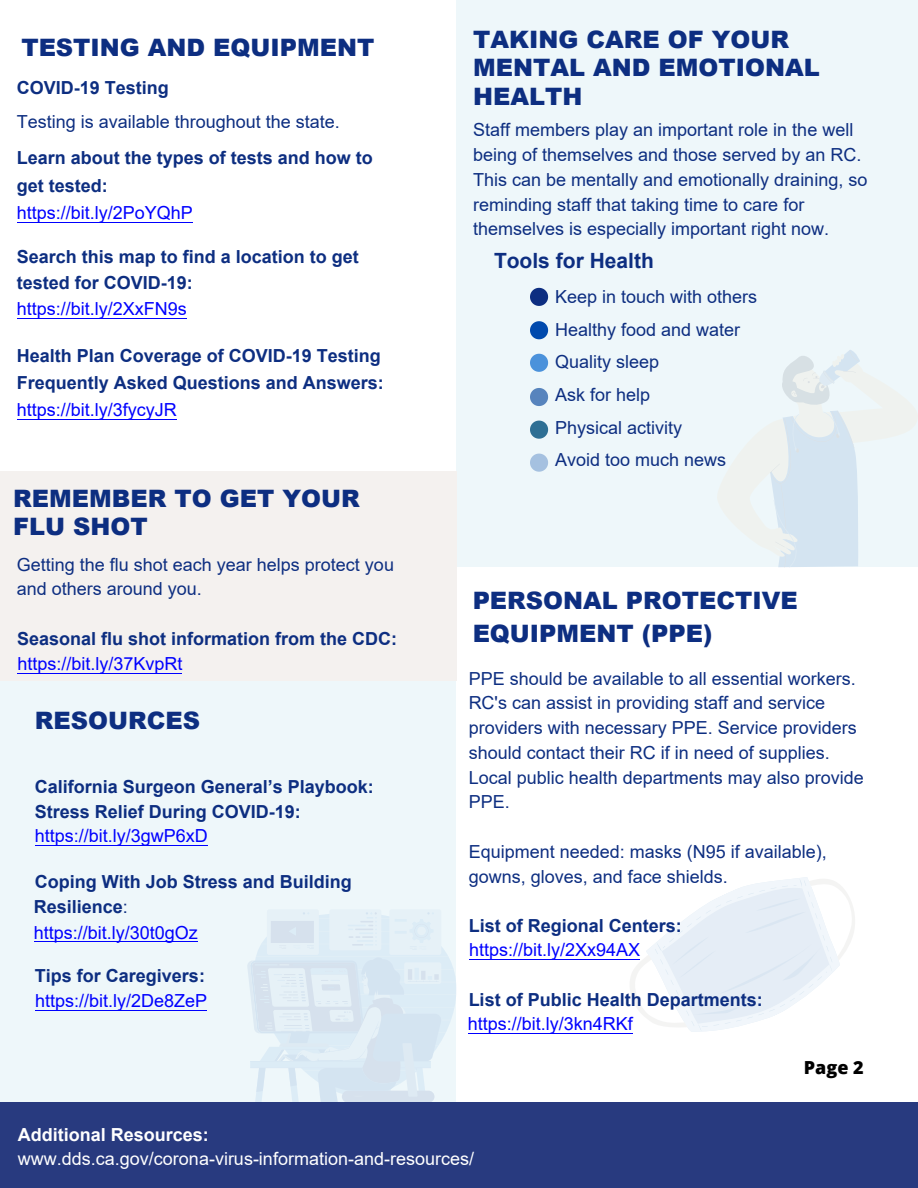
<style>
.page{position:relative;width:918px;height:1188px;background:#eef7fa}
.page>*{position:absolute;margin:0;border:0;box-sizing:border-box;transform-origin:0 0}
.t1{font:900 24px/28.8px "Arial";color:#0d2e81}
.t2{font:700 21px "Arial";color:#0d2e81}
.t3{font:18px/24.8px "Arial";color:#0d2e81}
.t4{font:700 18px/24.5px "Arial";color:#0d2e81}
.t5{font:18px/24.6px "Arial";color:#fff}
.t6{font:18px/25px "Arial";color:#00f}
.t7{font:800 18px "Open Sans";color:#000}
.s1{font-weight:700}
.s2{font-weight:400;color:#00f}
.s3{font-weight:400}
.s4{font-weight:700;color:#0d2e81}
</style>
<div class="page">
<div style="left:456px;top:568px;width:462px;height:534px;background:#fff"></div>
<div style="left:0;top:0;width:456px;height:501px;background:#fff"></div>
<div style="left:0;top:472px;width:457px;height:209px;background:#f4f1ef"></div>
<svg style="left:247px;top:912px;width:209px;height:190px"></svg>
<svg style="left:530px;top:288px;width:18px;height:18px"></svg>
<svg style="left:530px;top:321px;width:18px;height:18px"></svg>
<svg style="left:530px;top:354px;width:18px;height:18px"></svg>
<svg style="left:530px;top:388px;width:18px;height:18px"></svg>
<svg style="left:530px;top:421px;width:18px;height:18px"></svg>
<svg style="left:530px;top:454px;width:18px;height:18px"></svg>
<svg style="left:717px;top:350px;width:201px;height:218px"></svg>
<svg style="left:637px;top:877px;width:218px;height:155px"></svg>
<div style="left:0;top:1102px;width:918px;height:86px;background:#283a7f"></div>
<hr style="left:17px;top:222px;width:175px;height:1px;background:#00f">
<hr style="left:17px;top:318px;width:169px;height:1px;background:#00f">
<hr style="left:17px;top:419px;width:159px;height:1px;background:#00f">
<hr style="left:35px;top:845px;width:172px;height:1px;background:#00f">
<hr style="left:34px;top:941px;width:163px;height:1px;background:#00f">
<hr style="left:36px;top:1010px;width:171px;height:1px;background:#00f">
<hr style="left:469px;top:959px;width:171px;height:1px;background:#00f">
<hr style="left:468px;top:1033px;width:164px;height:1px;background:#00f">
<hr style="left:18px;top:673px;width:164px;height:1px;background:#00f">
<h3 class="t1" style="left:21px;top:32px;width:355px">TESTING AND EQUIPMENT</h3>
<p class="t3" style="left:17px;top:71px;width:325px;line-height:33.8px"><span class="s1">COVID-19 Testing<br></span>Testing is available throughout the state.</p>
<p class="t4" style="left:17px;top:144px;width:358px;line-height:27.6px">Learn about the types of tests and how to get tested:<br><span class="s2">https://bit.ly/2PoYQhP</span></p>
<p class="t4" style="left:17px;top:244px;width:344px;line-height:26.1px">Search this map to find a location to get tested for COVID-19: <span class="s2">https://bit.ly/2XxFN9s</span></p>
<p class="t4" style="left:17px;top:342px;width:369px;line-height:27.3px">Health Plan Coverage of COVID-19 Testing<br>Frequently Asked Questions and Answers: <span class="s2">https://bit.ly/3fycyJR</span></p>
<h3 class="t1" style="left:13px;top:483px;width:348px">REMEMBER TO GET YOUR<br>FLU SHOT</h3>
<p class="t3" style="left:17px;top:552px;width:379px">Getting the flu shot each year helps protect you and others around you.</p>
<p class="t4" style="left:17px;top:626px;width:382px;line-height:25.7px">Seasonal flu shot information from the CDC: <span class="s2">https://bit.ly/37KvpRt</span></p>
<p class="t1" style="left:35px;top:705px;width:167px">RESOURCES</p>
<p class="t4" style="left:35px;top:775px;width:341px">California Surgeon General’s Playbook:<br>Stress Relief During COVID-19: <span class="s2">https://bit.ly/3gwP6xD</span></p>
<p class="t4" style="left:34px;top:869px;width:319px;line-height:25.3px">Coping With Job Stress and Building<br>Resilience<span class="s3">:<br></span><span class="s2">https://bit.ly/30t0gOz</span></p>
<p class="t6" style="left:35px;top:963px;width:174px"><span class="s4">Tips for Caregivers: </span>https://bit.ly/2De8ZeP</p>
<p class="t1" style="left:473px;top:24px;width:348px">TAKING CARE OF YOUR<br>MENTAL AND EMOTIONAL<br>HEALTH</p>
<p class="t3" style="left:473px;top:118px;width:396px">Staff members play an important role in the well being of themselves and those served by an RC.<br>This can be mentally and emotionally draining, so reminding staff that taking time to care for themselves is especially important right now.</p>
<p class="t2" style="left:494px;top:246px;width:161px">Tools for Health</p>
<p class="t3" style="left:555px;top:280px;width:204px;line-height:32.7px">Keep in touch with others<br>Healthy food and water<br>Quality sleep<br>Ask for help<br>Physical activity<br>Avoid too much news</p>
<h3 class="t1" style="left:473px;top:583px;width:327px;line-height:32.7px">PERSONAL PROTECTIVE<br>EQUIPMENT (PPE)</h3>
<p class="t3" style="left:469px;top:666px;width:397px">PPE should be available to all essential workers.<br>RC's can assist in providing staff and service providers with necessary PPE. Service providers should contact their RC if in need of supplies.<br>Local public health departments may also provide PPE.</p>
<p class="t3" style="left:469px;top:839px;width:360px">Equipment needed: masks (N95 if available), gowns, gloves, and face shields.</p>
<p class="t4" style="left:469px;top:914px;width:215px;line-height:23.9px">List of Regional Centers: <span class="s2">https://bit.ly/2Xx94AX</span></p>
<p class="t4" style="left:468px;top:988px;width:296px">List of Public Health Departments: <span class="s2">https://bit.ly/3kn4RKf</span></p>
<p class="t7" style="left:804px;top:1055px;width:61px">Page 2</p>
<p class="t5" style="left:18px;top:1122px;width:458px"><span class="s1">Additional Resources: </span>www.dds.ca.gov/corona-virus-information-and-resources/</p>
</div>
